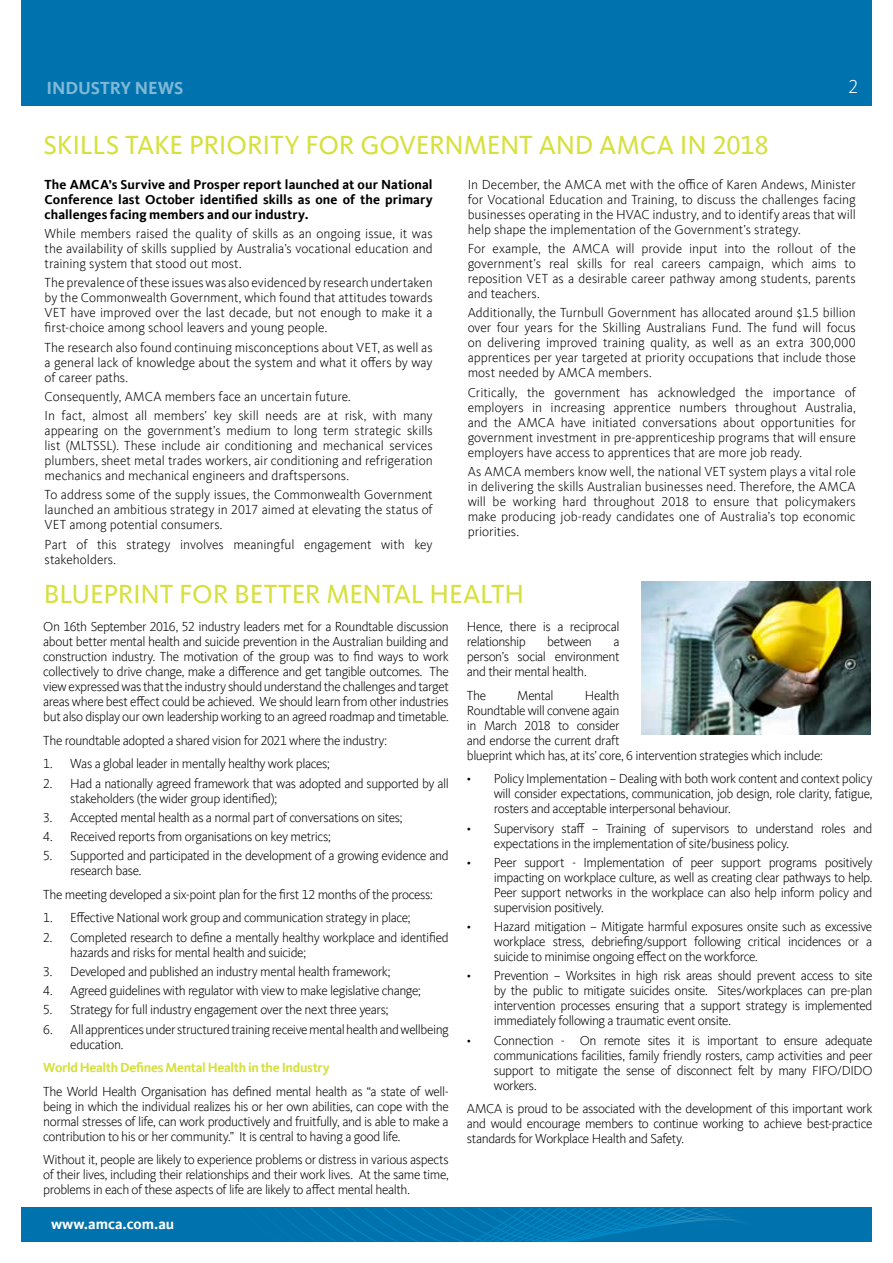
<style>
.page{position:relative;width:893px;height:1263px;background:#fff}
.page>*{position:absolute;margin:0;border:0;box-sizing:border-box;transform-origin:0 0}
.t1{font:27px "Kievit Offc";letter-spacing:-.005em;color:#d6e03d}
.t2{font:300 19.5px "Kievit Offc";color:#fff}
.t3{font:700 18px "Kievit Offc";color:#80b9d7}
.t4{font:700 15px "Kievit Offc";color:#fff}
.t5{font:300 13.5px/15px "Kievit Offc";letter-spacing:-.03em;color:#000;text-align:justify}
.t6{font:300 13.5px/19.2px "Kievit Offc";letter-spacing:-.005em;color:#000}
.t7{font:700 13.5px/15px "Kievit Offc";letter-spacing:.005em;color:#000;text-align:justify}
.t8{font:700 13.5px "Kievit Offc";letter-spacing:-.025em;color:#d6e03d}
</style>
<div class="page">
<div style="left:21px;top:0;width:851px;height:106px;background:#0073ae"></div>
<div style="left:21px;top:1208px;width:851px;height:34px;background:#0073ae"></div>
<svg style="left:293px;top:1208px;width:449px;height:34px"></svg>
<img style="left:642px;top:581px;width:229px;height:153px">
<h3 class="t3" style="left:46px;top:78px;width:139px">INDUSTRY NEWS</h3>
<h2 class="t2" style="left:848px;top:76px;width:11px">2</h2>
<h1 class="t1" style="left:43px;top:130px;width:727px">SKILLS TAKE PRIORITY FOR GOVERNMENT AND AMCA IN 2018</h1>
<p class="t7" style="left:45px;top:177px;width:390px">The AMCA’s Survive and Prosper report launched at our National Conference last October identified skills as one of the primary challenges facing members and our industry.</p>
<p class="t5" style="left:45px;top:226px;width:390px">While members raised the quality of skills as an ongoing issue, it was the availability of skills supplied by Australia’s vocational education and training system that stood out most.</p>
<p class="t5" style="left:45px;top:276px;width:390px">The prevalence of these issues was also evidenced by research undertaken by the Commonwealth Government, which found that attitudes towards VET have improved over the last decade, but not enough to make it a first-choice among school leavers and young people.</p>
<p class="t5" style="left:45px;top:340px;width:390px">The research also found continuing misconceptions about VET, as well as a general lack of knowledge about the system and what it offers by way of career paths.</p>
<p class="t6" style="left:45px;top:387px;width:390px">Consequently, AMCA members face an uncertain future.<br>In fact, almost all members’ key skill needs are at risk, with many</p>
<p class="t5" style="left:45px;top:423px;width:390px">appearing on the government’s medium to long term strategic skills list (MLTSSL). These include air conditioning and mechanical services plumbers, sheet metal trades workers, air conditioning and refrigeration mechanics and mechanical engineers and draftspersons.</p>
<p class="t5" style="left:45px;top:488px;width:390px">To address some of the supply issues, the Commonwealth Government launched an ambitious strategy in 2017 aimed at elevating the status of VET among potential consumers.</p>
<p class="t6" style="left:45px;top:537px;width:390px;line-height:15px">Part of this strategy involves meaningful engagement with key stakeholders.</p>
<p class="t5" style="left:468px;top:177px;width:390px">In December, the AMCA met with the office of Karen Andews, Minister for Vocational Education and Training, to discuss the challenges facing businesses operating in the HVAC industry, and to identify areas that will help shape the implementation of the Government’s strategy.</p>
<p class="t5" style="left:468px;top:241px;width:390px">For example, the AMCA will provide input into the rollout of the government’s real skills for real careers campaign, which aims to reposition VET as a desirable career pathway among students, parents and teachers.</p>
<p class="t5" style="left:468px;top:306px;width:390px">Additionally, the Turnbull Government has allocated around $1.5 billion over four years for the Skilling Australians Fund. The fund will focus on delivering improved training quality, as well as an extra 300,000 apprentices per year targeted at priority occupations that include those most needed by AMCA members.</p>
<p class="t5" style="left:468px;top:385px;width:390px">Critically, the government has acknowledged the importance of employers in increasing apprentice numbers throughout Australia, and the AMCA have initiated conversations about opportunities for government investment in pre-apprenticeship programs that will ensure employers have access to apprentices that are more job ready.</p>
<p class="t5" style="left:468px;top:464px;width:390px">As AMCA members know well, the national VET system plays a vital role in delivering the skills Australian businesses need. Therefore, the AMCA will be working hard throughout 2018 to ensure that policymakers make producing job-ready candidates one of Australia’s top economic priorities.</p>
<h1 class="t1" style="left:44px;top:578px;width:482px">BLUEPRINT FOR BETTER MENTAL HEALTH</h1>
<p class="t5" style="left:43px;top:620px;width:407px">On 16th September 2016, 52 industry leaders met for a Roundtable discussion about better mental health and suicide prevention in the Australian building and construction industry. The motivation of the group was to find ways to work collectively to drive change, make a difference and get tangible outcomes. The view expressed was that the industry should understand the challenges and target areas where best effect could be achieved. We should learn from other industries but also display our own leadership working to an agreed roadmap and timetable.</p>
<p class="t5" style="left:43px;top:733px;width:345px">The roundtable adopted a shared vision for 2021 where the industry:</p>
<p class="t5" style="left:43px;top:757px;width:288px">1. Was a global leader in mentally healthy work places;</p>
<p class="t5" style="left:70px;top:776px;width:380px;text-indent:-27px">2. Had a nationally agreed framework that was adopted and supported by all stakeholders (the wider group identified);</p>
<p class="t5" style="left:43px;top:810px;width:361px">3. Accepted mental health as a normal part of conversations on sites;</p>
<p class="t5" style="left:43px;top:829px;width:289px">4. Received reports from organisations on key metrics;</p>
<p class="t5" style="left:70px;top:849px;width:380px;text-indent:-27px">5. Supported and participated in the development of a growing evidence and research base.</p>
<p class="t5" style="left:43px;top:887px;width:391px">The meeting developed a six-point plan for the first 12 months of the process:</p>
<p class="t5" style="left:43px;top:911px;width:369px">1. Effective National work group and communication strategy in place;</p>
<p class="t5" style="left:70px;top:930px;width:380px;text-indent:-27px">2. Completed research to define a mentally healthy workplace and identified hazards and risks for mental health and suicide;</p>
<p class="t5" style="left:43px;top:964px;width:349px">3. Developed and published an industry mental health framework;</p>
<p class="t5" style="left:43px;top:983px;width:379px">4. Agreed guidelines with regulator with view to make legislative change;</p>
<p class="t5" style="left:43px;top:1003px;width:347px">5. Strategy for full industry engagement over the next three years;</p>
<p class="t5" style="left:70px;top:1022px;width:380px;text-indent:-27px">6. All apprentices under structured training receive mental health and wellbeing education.</p>
<p class="t8" style="left:43px;top:1060px;width:288px">World Health Defines Mental Health in the Industry</p>
<p class="t5" style="left:43px;top:1084px;width:407px">The World Health Organisation has defined mental health as “a state of well&shy;being in which the individual realizes his or her own abilities, can cope with the normal stresses of life, can work productively and fruitfully, and is able to make a contribution to his or her community.” It is central to having a good life.</p>
<p class="t5" style="left:43px;top:1152px;width:407px">Without it, people are likely to experience problems or distress in various aspects of their lives, including their relationships and their work lives. At the same time, problems in each of these aspects of life are likely to affect mental health.</p>
<p class="t4" style="left:51px;top:1215px;width:125px">www.amca.com.au</p>
<p class="t5" style="left:467px;top:619px;width:154px">Hence, there is a reciprocal relationship</p>
<p class="t5" style="left:547px;top:634px;width:46px">between</p>
<p class="t5" style="left:467px;top:634px;width:154px;text-indent:146px">a person’s social environment and their mental health.</p>
<p class="t5" style="left:467px;top:688px;width:21px">The</p>
<p class="t5" style="left:517px;top:688px;width:38px">Mental</p>
<p class="t5" style="left:467px;top:688px;width:357px;text-align:left;text-indent:118px">Health<br>Roundtable will convene again<br>in March 2018 to consider<br>and endorse the current draft<br>blueprint which has, at its’ core, 6 intervention strategies which include:</p>
<p class="t5" style="left:494px;top:771px;width:380px;text-indent:-27px">• Policy Implementation – Dealing with both work content and context policy will consider expectations, communication, job design, role clarity, fatigue, rosters and acceptable interpersonal behaviour.</p>
<p class="t5" style="left:494px;top:821px;width:380px;text-indent:-27px">• Supervisory staff – Training of supervisors to understand roles and expectations in the implementation of site/business policy.</p>
<p class="t5" style="left:494px;top:855px;width:380px;text-indent:-27px">• Peer support - Implementation of peer support programs positively impacting on workplace culture, as well as creating clear pathways to help.<br>Peer support networks in the workplace can also help inform policy and supervision positively.</p>
<p class="t5" style="left:494px;top:919px;width:380px;text-indent:-27px">• Hazard mitigation – Mitigate harmful exposures onsite such as excessive workplace stress, debriefing/support following critical incidences or a suicide to minimise ongoing effect on the workforce.</p>
<p class="t5" style="left:494px;top:968px;width:380px;text-indent:-27px">• Prevention – Worksites in high risk areas should prevent access to site by the public to mitigate suicides onsite. Sites/workplaces can pre-plan intervention processes ensuring that a support strategy is implemented immediately following a traumatic event onsite.</p>
<p class="t5" style="left:494px;top:1033px;width:380px;text-indent:-27px">• Connection - On remote sites it is important to ensure adequate communications facilities, family friendly rosters, camp activities and peer support to mitigate the sense of disconnect felt by many FIFO/DIDO workers.</p>
<p class="t5" style="left:467px;top:1101px;width:407px">AMCA is proud to be associated with the development of this important work and would encourage members to continue working to achieve best-practice standards for Workplace Health and Safety.</p>
</div>
